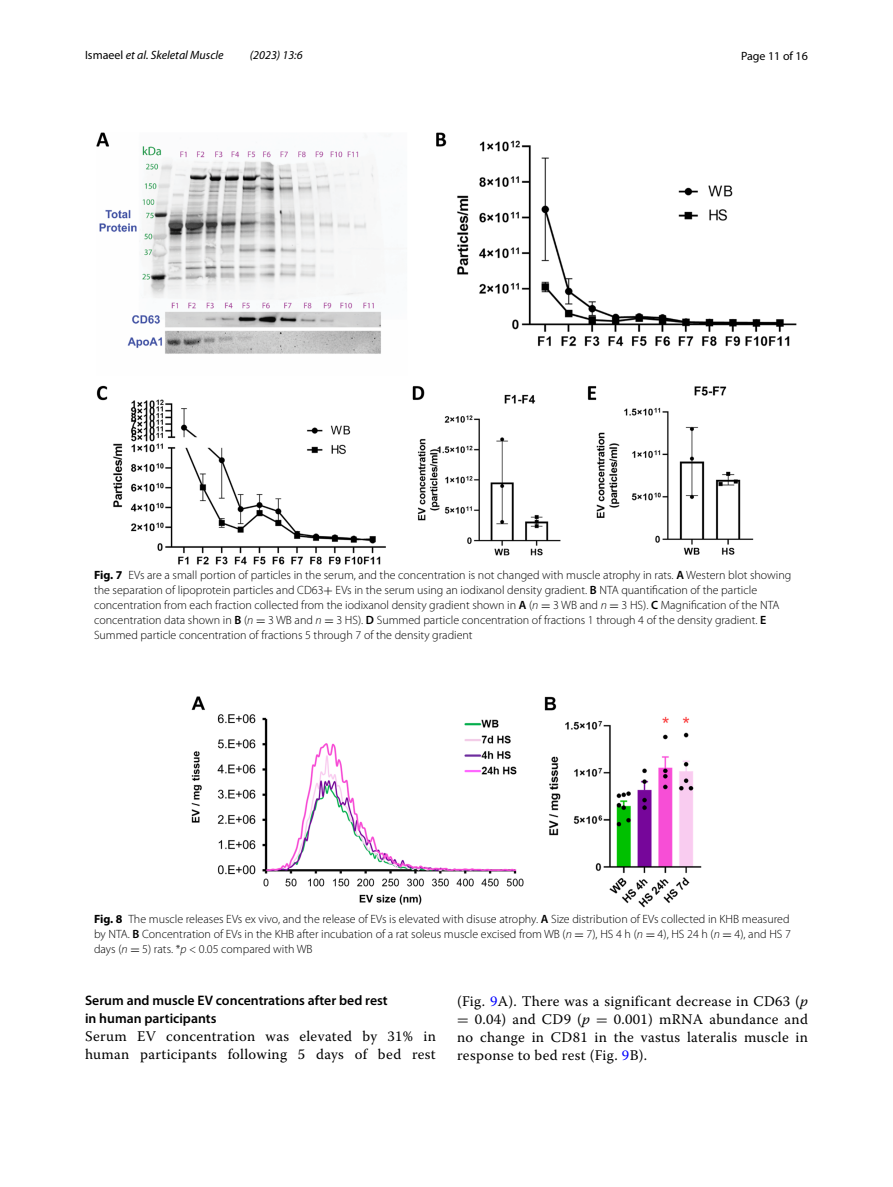
<style>
.page{position:relative;width:893px;height:1187px;background:#fff}
.page>*{position:absolute;margin:0;border:0;box-sizing:border-box;transform-origin:0 0}
.t1{font:14.7px/18px "Warnock Pro";letter-spacing:.02em;color:#000}
.t2{font:600 13.8px/18px "Myriad Pro";color:#000}
.t3{font:300 12px/15px "Myriad Pro";color:#000}
.t4{font:italic 12px "Myriad Pro";color:#000}
.t5{font:12px "Myriad Pro";color:#000}
.s1{font-style:normal}
.s2{font-weight:700}
.s3{font-weight:600}
.s4{font-family:"MTSY";font-weight:400}
.s5{font-style:italic}
.s6{color:#00f}
.s7{font-family:"MTSY"}
</style>
<div class="page">
<img style="left:96px;top:133px;width:701px;height:431px">
<img style="left:191px;top:696px;width:511px;height:211px">
<p class="t4" style="left:85px;top:48px;width:140px"><span class="s1">Ismaeel</span> et al. Skeletal Muscle</p>
<p class="t4" style="left:250px;top:48px;width:54px">(2023) 13:6</p>
<p class="t5" style="left:741px;top:48px;width:68px">Page 11 of 16</p>
<p class="t3" style="left:94px;top:568px;width:699px"><span class="s2">Fig. 7</span> EVs are a small portion of particles in the serum, and the concentration is not changed with muscle atrophy in rats. <span class="s3">A</span> Western blot showing the separation of lipoprotein particles and CD63<span class="s4">+</span> EVs in the serum using an iodixanol density gradient. <span class="s3">B</span> NTA quantification of the particle concentration from each fraction collected from the iodixanol density gradient shown in <span class="s3">A</span> (<span class="s5">n</span> <span class="s4">=</span> 3 WB and <span class="s5">n</span> <span class="s4">=</span> 3 HS). <span class="s3">C</span> Magnification of the NTA concentration data shown in <span class="s3">B</span> (<span class="s5">n</span> <span class="s4">=</span> 3 WB and <span class="s5">n</span> <span class="s4">=</span> 3 HS). <span class="s3">D</span> Summed particle concentration of fractions 1 through 4 of the density gradient. <span class="s3">E </span>Summed particle concentration of fractions 5 through 7 of the density gradient</p>
<p class="t3" style="left:94px;top:911px;width:698px;text-align:justify"><span class="s2">Fig. 8</span> The muscle releases EVs ex vivo, and the release of EVs is elevated with disuse atrophy. <span class="s3">A</span> Size distribution of EVs collected in KHB measured by NTA. <span class="s3">B</span> Concentration of EVs in the KHB after incubation of a rat soleus muscle excised from WB (<span class="s5">n</span> <span class="s4">=</span> 7), HS 4 h (<span class="s5">n</span> <span class="s4">=</span> 4), HS 24 h (<span class="s5">n</span> <span class="s4">=</span> 4), and HS 7 days (<span class="s5">n</span> <span class="s4">=</span> 5) rats. *<span class="s5">p</span> &lt; 0.05 compared with WB</p>
<p class="t2" style="left:85px;top:991px;width:304px">Serum and muscle EV concentrations after bed rest in human participants</p>
<p class="t1" style="left:85px;top:1027px;width:352px">Serum EV concentration was elevated by 31% in human participants following 5 days of bed rest</p>
<p class="t1" style="left:457px;top:991px;width:352px;text-align:justify">(Fig. <span class="s6">9</span>A). There was a significant decrease in CD63 (<span class="s5">p </span><span class="s7">=</span> 0.04) and CD9 (<span class="s5">p</span> <span class="s7">=</span> 0.001) mRNA abundance and no change in CD81 in the vastus lateralis muscle in response to bed rest (Fig. <span class="s6">9</span>B).</p>
</div>
